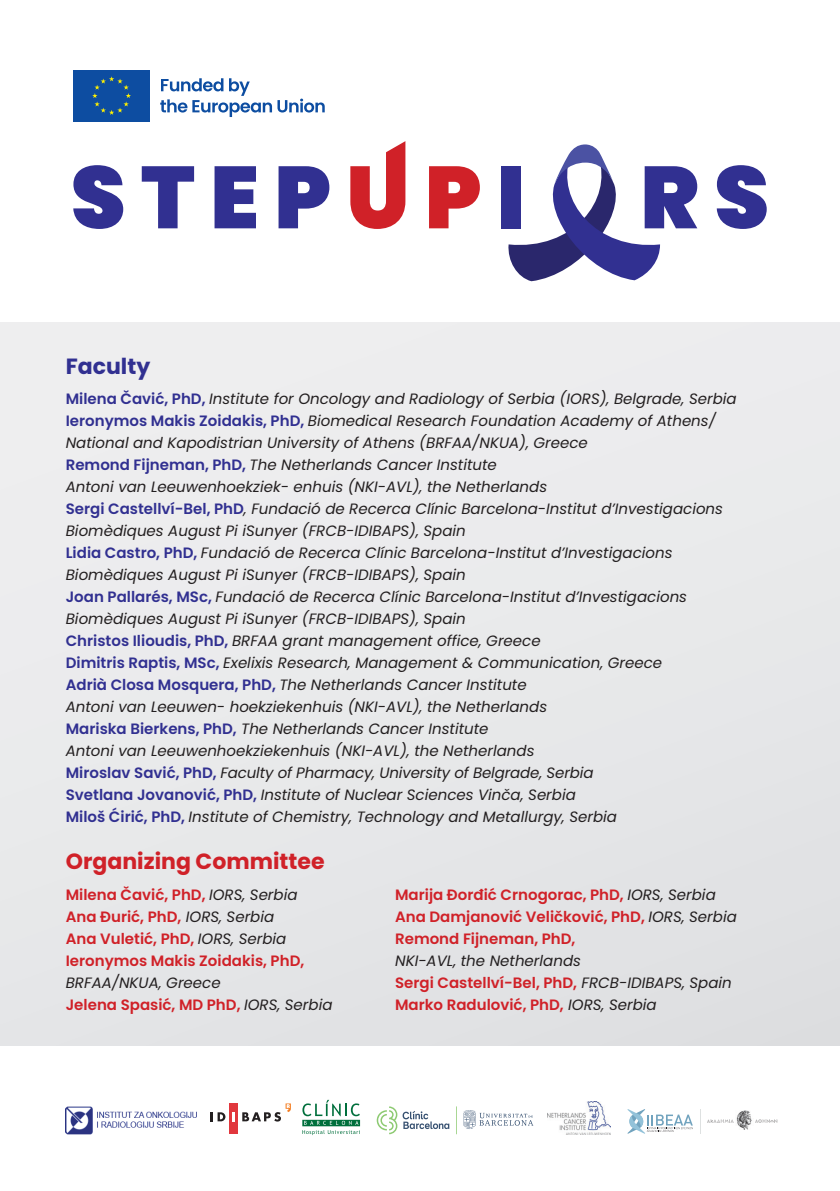
<style>
.page{position:relative;width:840px;height:1191px;background:#fff}
.page>*{position:absolute;margin:0;border:0;box-sizing:border-box;transform-origin:0 0}
.t1{font:700 22px "Poppins";color:#d02128}
.t2{font:700 22px "Poppins";color:#313091}
.t3{font:italic 15px/22px "Poppins";color:#231f20}
.t4{font:600 15px/22px "Poppins";color:#d02128}
.s1{font-weight:600;font-style:normal;color:#313091}
.s2{font-weight:400;font-style:italic;color:#231f20}
.s3{font-weight:600;font-style:normal;color:#d02128}
</style>
<div class="page">
<div style="left:73px;top:70px;width:77px;height:51px;background:#0d4da1"></div>
<svg style="left:92px;top:76px;width:39px;height:39px"></svg>
<svg style="left:160px;top:78px;width:164px;height:39px"></svg>
<svg style="left:73px;top:165px;width:50px;height:64px"></svg>
<svg style="left:142px;top:166px;width:52px;height:62px"></svg>
<svg style="left:214px;top:166px;width:42px;height:62px;background:#5353a3"></svg>
<svg style="left:278px;top:166px;width:51px;height:62px"></svg>
<svg style="left:350px;top:141px;width:55px;height:88px"></svg>
<svg style="left:429px;top:166px;width:50px;height:62px"></svg>
<div style="left:501px;top:166px;width:19px;height:62px;background:#313091"></div>
<svg style="left:716px;top:165px;width:50px;height:64px"></svg>
<svg style="left:507px;top:144px;width:190px;height:137px"></svg>
<div style="left:0;top:322px;width:839px;height:723px;background:#e9eaeb"></div>
<svg style="left:376px;top:1106px;width:157px;height:28px"></svg>
<img style="left:547px;top:1101px;width:63px;height:33px">
<img style="left:66px;top:1106px;width:131px;height:29px">
<svg style="left:627px;top:1109px;width:65px;height:24px"></svg>
<img style="left:736px;top:1110px;width:16px;height:20px">
<svg style="left:755px;top:1119px;width:21px;height:3px"></svg>
<svg style="left:707px;top:1119px;width:26px;height:3px"></svg>
<svg style="left:302px;top:1099px;width:58px;height:36px"></svg>
<div style="left:228px;top:1103px;width:9px;height:31px;background:#e1373d"></div>
<svg style="left:210px;top:1112px;width:15px;height:9px"></svg>
<svg style="left:242px;top:1103px;width:49px;height:18px"></svg>
<svg style="left:232px;top:1112px;width:2px;height:9px"></svg>
<h1 class="t2" style="left:66px;top:353px;width:86px">Faculty</h1>
<p class="t3" style="left:66px;top:387px;width:672px"><span class="s1">Milena Čavić, PhD,</span> Institute for Oncology and Radiology of Serbia (IORS), Belgrade, Serbia <span class="s1">Ieronymos Makis Zoidakis, PhD,</span> Biomedical Research Foundation Academy of Athens/ National and Kapodistrian University of Athens (BRFAA/NKUA), Greece<br><span class="s1">Remond Fijneman, PhD,</span> The Netherlands Cancer Institute<br>Antoni van Leeuwenhoekziek- enhuis (NKI-AVL), the Netherlands<br><span class="s1">Sergi Castellví-Bel, PhD</span>, Fundació de Recerca Clínic Barcelona-Institut d’Investigacions Biomèdiques August Pi iSunyer (FRCB-IDIBAPS), Spain<br><span class="s1">Lidia Castro, PhD,</span> Fundació de Recerca Clínic Barcelona-Institut d’Investigacions Biomèdiques August Pi iSunyer (FRCB-IDIBAPS), Spain<br><span class="s1">Joan Pallarés, MSc,</span> Fundació de Recerca Clínic Barcelona-Institut d’Investigacions Biomèdiques August Pi iSunyer (FRCB-IDIBAPS), Spain<br><span class="s1">Christos Ilioudis, PhD,</span> BRFAA grant management office, Greece<br><span class="s1">Dimitris Raptis, MSc,</span> Exelixis Research, Management &amp; Communication, Greece<br><span class="s1">Adrià Closa Mosquera, PhD,</span> The Netherlands Cancer Institute<br>Antoni van Leeuwen- hoekziekenhuis (NKI-AVL), the Netherlands<br><span class="s1">Mariska Bierkens, PhD,</span> The Netherlands Cancer Institute<br>Antoni van Leeuwenhoekziekenhuis (NKI-AVL), the Netherlands<br><span class="s1">Miroslav Savić, PhD,</span> Faculty of Pharmacy, University of Belgrade, Serbia<br><span class="s1">Svetlana Jovanović, PhD,</span> Institute of Nuclear Sciences Vinča, Serbia<br><span class="s1">Miloš Ćirić, PhD,</span> Institute of Chemistry, Technology and Metallurgy, Serbia</p>
<h1 class="t1" style="left:66px;top:848px;width:260px">Organizing Committee</h1>
<p class="t4" style="left:66px;top:884px;width:240px">Milena Čavić, PhD, <span class="s2">IORS, Serbia<br></span>Ana Đurić, PhD, <span class="s2">IORS, Serbia<br></span>Ana Vuletić, PhD, <span class="s2">IORS, Serbia<br></span>Ieronymos Makis Zoidakis, PhD,</p>
<p class="t3" style="left:66px;top:972px;width:268px">BRFAA/NKUA, Greece<br><span class="s3">Jelena Spasić, MD PhD,</span> IORS, Serbia</p>
<p class="t4" style="left:395px;top:884px;width:343px">Marija Đorđić Crnogorac, PhD, <span class="s2">IORS, Serbia<br></span>Ana Damjanović Veličković, PhD, <span class="s2">IORS, Serbia<br></span>Remond Fijneman, PhD,</p>
<p class="t3" style="left:395px;top:950px;width:338px">NKI-AVL, the Netherlands<br><span class="s3">Sergi Castellví-Bel, PhD,</span> FRCB-IDIBAPS, Spain<br><span class="s3">Marko Radulović, PhD,</span> IORS, Serbia</p>
</div>
